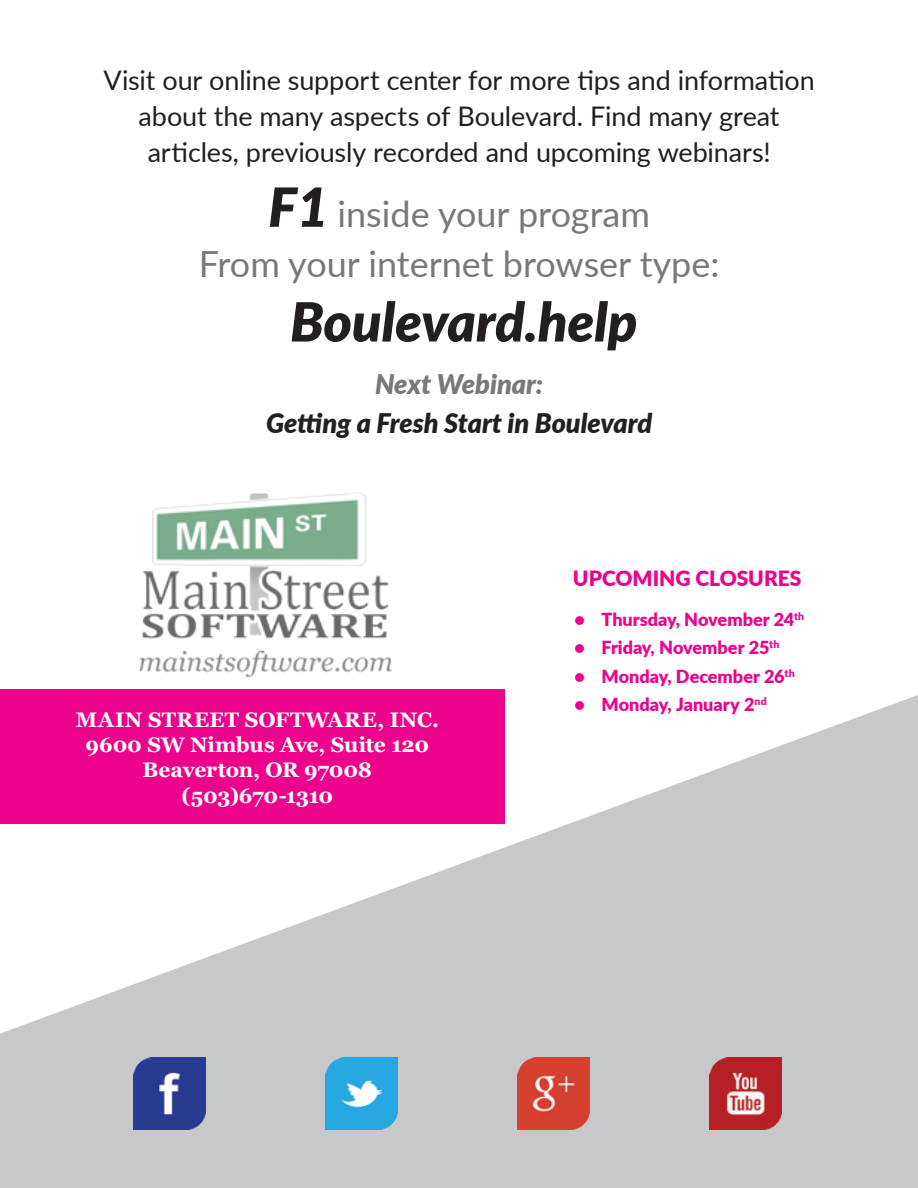
<style>
.page{position:relative;width:918px;height:1188px;background:#fff}
.page>*{position:absolute;margin:0;border:0;box-sizing:border-box;transform-origin:0 0}
.t1{font:italic 900 54px "Lato";color:#231f20}
.t2{font:36px/49.9px "Lato";color:#76787b;text-align:center}
.t3{font:27px/36px "Lato";letter-spacing:-.005em;color:#231f20;text-align:center}
.t4{font:italic 900 27px "Lato";letter-spacing:-.005em;color:#231f20}
.t5{font:italic 900 27px "Lato";color:#76787b}
.t6{font:700 21px/25.2px "Georgia";letter-spacing:-.005em;color:#fff;text-align:center}
.t7{font:900 21px "Lato";color:#ed028c}
.t8{font:900 18px "Lato";color:#ed028c}
.s1{font-weight:900;font-style:italic;font-size:54px;color:#231f20}
</style>
<div class="page">
<img style="left:142px;top:493px;width:247px;height:161px">
<svg style="left:0;top:654px;width:918px;height:534px;fill:#c7c8ca"></svg>
<img style="left:325px;top:1058px;width:72px;height:72px">
<img style="left:133px;top:1058px;width:72px;height:72px">
<img style="left:709px;top:1058px;width:72px;height:72px">
<img style="left:517px;top:1058px;width:72px;height:72px">
<div style="left:0;top:689px;width:505px;height:135px;background:#ed028c"></div>
<p class="t3" style="left:104px;top:61px;width:713px">Visit our online support center for more tips and information about the many aspects of Boulevard. Find many great articles, previously recorded and upcoming webinars!</p>
<h2 class="t2" style="left:199px;top:187px;width:522px"><span class="s1">F1</span> inside your program<br>From your internet browser type:</h2>
<h1 class="t1" style="left:290px;top:281px;width:349px">Boulevard.help</h1>
<p class="t5" style="left:375px;top:364px;width:170px">Next Webinar:</p>
<p class="t4" style="left:266px;top:403px;width:388px">Getting a Fresh Start in Boulevard</p>
<p class="t6" style="left:76px;top:707px;width:365px">MAIN STREET SOFTWARE, INC.<br>9600 SW Nimbus Ave, Suite 120<br>Beaverton, OR 97008 (503)670-1310</p>
<p class="t7" style="left:573px;top:563px;width:230px">UPCOMING CLOSURES</p>
<p class="t8" style="left:575px;top:606px;width:231px">• Thursday, November 24<sup>th</sup></p>
<p class="t8" style="left:575px;top:634px;width:206px">• Friday, November 25<sup>th</sup></p>
<p class="t8" style="left:575px;top:663px;width:222px">• Monday, December 26<sup>th</sup></p>
<p class="t8" style="left:575px;top:691px;width:194px">• Monday, January 2<sup>nd</sup></p>
</div>
